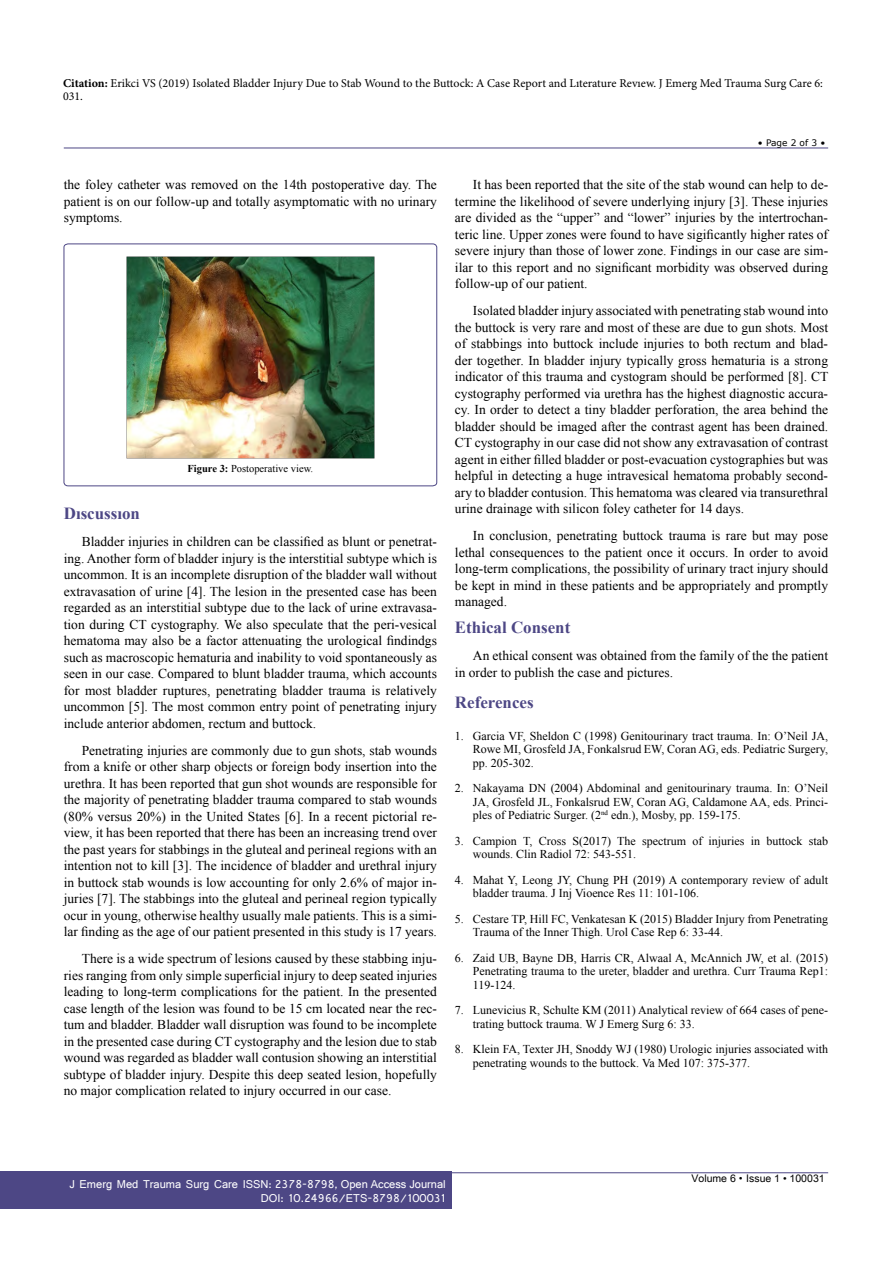
<style>
.page{position:relative;width:893px;height:1263px;background:#fff}
.page>*{position:absolute;margin:0;border:0;box-sizing:border-box;transform-origin:0 0}
.t1{font:700 16.95px "Times New Roman";color:#4d4785}
.t2{font:13.5px/16.5px "Times New Roman";color:#000;text-align:justify}
.t3{font:12px/13.5px "Times New Roman";color:#000}
.t4{font:12px/13.5px "Minion Pro";color:#000}
.t5{font:12px/14.2px "Shruti";color:#fff;text-align:right}
.t6{font:10.5px "Times New Roman";color:#000}
.t7{font:10.5px "Arial Unicode MS";color:#000}
.t8{font:9px "MS Reference Sans Serif";color:#000}
.s1{font-weight:700}
.s2{font-family:"Batang"}
</style>
<div class="page">
<hr style="left:64px;top:148px;width:764px;height:1px;background:#4d4785">
<hr style="left:64px;top:1172px;width:764px;height:1px;background:#4d4785">
<div style="left:0;top:1171px;width:451px;height:38px;background:#4d4785"></div>
<svg style="left:64px;top:243px;width:373px;height:243px"></svg>
<img style="left:127px;top:257px;width:248px;height:202px">
<p class="t4" style="left:63px;top:76px;width:761px"><span class="s1">Citation:</span> Erikci VS (2019) Isolated Bladder Injury Due to Stab Wound to the Buttock: A Case Report and Lıterature Revıew. J Emerg Med Trauma Surg Care 6:<br>031.</p>
<p class="t8" style="left:758px;top:137px;width:69px">• Page 2 of 3 •</p>
<p class="t2" style="left:64px;top:176px;width:375px">the foley catheter was removed on the 14th postoperative day. The patient is on our follow-up and totally asymptomatic with no urinary symptoms.</p>
<p class="t6" style="left:187px;top:461px;width:127px"><span class="s1">Figure 3:</span> Postoperative view.</p>
<p class="t1" style="left:64px;top:502px;width:78px">Dıscussıon</p>
<p class="t2" style="left:64px;top:533px;width:375px;text-indent:18px">Bladder injuries in children can be classified as blunt or penetrat&shy;ing. Another form of bladder injury is the interstitial subtype which is uncommon. It is an incomplete disruption of the bladder wall without extravasation of urine [4]. The lesion in the presented case has been regarded as an interstitial subtype due to the lack of urine extravasa&shy;tion during CT cystography. We also speculate that the peri-vesical hematoma may also be a factor attenuating the urological findindgs such as macroscopic hematuria and inability to void spontaneously as seen in our case. Compared to blunt bladder trauma, which accounts for most bladder ruptures, penetrating bladder trauma is relatively uncommon [5]. The most common entry point of penetrating injury include anterior abdomen, rectum and buttock.</p>
<p class="t2" style="left:64px;top:742px;width:375px;text-indent:18px">Penetrating injuries are commonly due to gun shots, stab wounds from a knife or other sharp objects or foreign body insertion into the urethra. It has been reported that gun shot wounds are responsible for the majority of penetrating bladder trauma compared to stab wounds (80% versus 20%) in the United States [6]. In a recent pictorial re&shy;view, it has been reported that there has been an increasing trend over the past years for stabbings in the gluteal and perineal regions with an intention not to kill [3]. The incidence of bladder and urethral injury in buttock stab wounds is low accounting for only 2.6% of major in&shy;juries [7]. The stabbings into the gluteal and perineal region typically ocur in young, otherwise healthy usually male patients. This is a simi&shy;lar finding as the age of our patient presented in this study is 17 years.</p>
<p class="t2" style="left:64px;top:950px;width:375px;text-indent:18px">There is a wide spectrum of lesions caused by these stabbing inju&shy;ries ranging from only simple superficial injury to deep seated injuries leading to long-term complications for the patient. In the presented case length of the lesion was found to be 15 cm located near the rec&shy;tum and bladder. Bladder wall disruption was found to be incomplete in the presented case during CT cystography and the lesion due to stab wound was regarded as bladder wall contusion showing an interstitial subtype of bladder injury. Despite this deep seated lesion, hopefully no major complication related to injury occurred in our case.</p>
<p class="t2" style="left:455px;top:176px;width:375px;text-indent:18px">It has been reported that the site of the stab wound can help to de&shy;termine the likelihood of severe underlying injury [3]. These injuries are divided as the “upper” and “lower” injuries by the intertrochan&shy;teric line. Upper zones were found to have sigificantly higher rates of severe injury than those of lower zone. Findings in our case are sim&shy;ilar to this report and no significant morbidity was observed during follow-up of our patient.</p>
<p class="t2" style="left:455px;top:302px;width:375px;text-indent:18px">Isolated bladder injury associated with penetrating stab wound into the buttock is very rare and most of these are due to gun shots. Most of stabbings into buttock include injuries to both rectum and blad&shy;der together. In bladder injury typically gross hematuria is a strong indicator of this trauma and cystogram should be performed [8]. CT cystography performed via urethra has the highest diagnostic accura&shy;cy. In order to detect a tiny bladder perforation, the area behind the bladder should be imaged after the contrast agent has been drained.<br>CT cystography in our case did not show any extravasation of contrast agent in either filled bladder or post-evacuation cystographies but was helpful in detecting a huge intravesical hematoma probably second&shy;ary to bladder contusion. This hematoma was cleared via transurethral urine drainage with silicon foley catheter for 14 days.</p>
<p class="t2" style="left:455px;top:527px;width:375px;text-indent:18px">In conclusion, penetrating buttock trauma is rare but may pose lethal consequences to the patient once it occurs. In order to avoid long-term complications, the possibility of urinary tract injury should be kept in mind in these patients and be appropriately and promptly managed.</p>
<p class="t1" style="left:455px;top:616px;width:117px">Ethical Consent</p>
<p class="t2" style="left:455px;top:647px;width:375px;text-indent:18px">An ethical consent was obtained from the family of the the patient in order to publish the case and pictures.</p>
<p class="t1" style="left:455px;top:691px;width:80px">References</p>
<p class="t3" style="left:473px;top:729px;width:357px;text-align:justify;text-indent:-18px">1. Garcia VF, Sheldon C (1998) Genitourinary tract trauma. In: O’Neil JA, Rowe MI, Grosfeld JA, Fonkalsrud EW, Coran AG, eds. Pediatric Surgery, pp. 205-302.</p>
<p class="t3" style="left:473px;top:781px;width:357px;text-align:justify;text-indent:-18px">2. Nakayama DN (2004) Abdominal and genitourinary trauma. In: O’Neil JA, Grosfeld JL, Fonkalsrud EW, Coran AG, Caldamone AA, eds. Princi&shy;ples of Pediatric Surger. (2<sup>nd</sup> edn.), Mosby, pp. 159-175.</p>
<p class="t3" style="left:473px;top:834px;width:357px;text-indent:-18px">3. Campion T, Cross S(2017) The spectrum of injuries in buttock stab wounds. Clin Radiol 72: 543-551.</p>
<p class="t3" style="left:473px;top:873px;width:357px;text-indent:-18px">4. Mahat Y, Leong JY, Chung PH (2019) A contemporary review of adult bladder trauma. J Inj Vioence Res 11: 101-106.</p>
<p class="t3" style="left:473px;top:912px;width:357px;text-indent:-18px">5. Cestare TP, Hill FC, Venkatesan K (2015) Bladder Injury from Penetrating<br>Trauma of the Inner Thigh. Urol Case Rep 6: 33-44.</p>
<p class="t3" style="left:473px;top:951px;width:357px;text-align:justify;text-indent:-18px">6. Zaid UB, Bayne DB, Harris CR, Alwaal A, McAnnich JW, et al. (2015)<br>Penetrating trauma to the ureter, bladder and urethra. Curr Trauma Rep1:<br>119-124.</p>
<p class="t3" style="left:473px;top:1003px;width:357px;text-indent:-18px">7. Lunevicius R, Schulte KM (2011) Analytical review of 664 cases of pene&shy;trating buttock trauma. W J Emerg Surg 6: 33.</p>
<p class="t3" style="left:473px;top:1042px;width:357px;text-indent:-18px">8. Klein FA, Texter JH, Snoddy WJ (1980) Urologic injuries associated with penetrating wounds to the buttock. Va Med 107: 375-377.</p>
<p class="t5" style="left:69px;top:1176px;width:378px">J Emerg Med Trauma Surg Care ISSN: 2378-8798, Open Access Journal<br>DOI: 10.24966/ETS-8798/100031</p>
<p class="t7" style="left:692px;top:1170px;width:135px">Volume 6 <span class="s2">•</span> Issue 1 • 100031</p>
</div>
